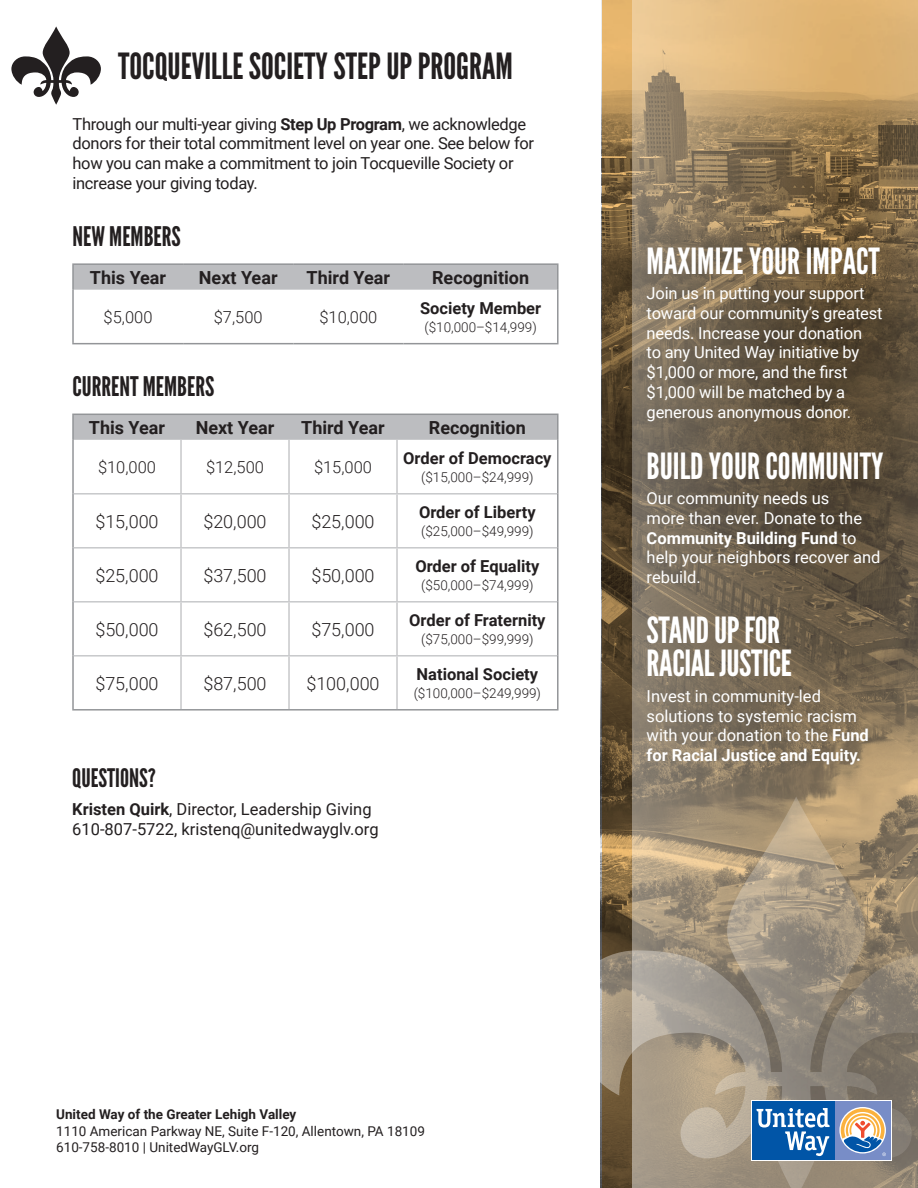
<style>
.page{position:relative;width:918px;height:1188px;background:#fff}
.page>*{position:absolute;margin:0;border:0;box-sizing:border-box;transform-origin:0 0}
.t1{font:36px "League Gothic";color:#fff}
.t2{font:36px "League Gothic";color:#231f20}
.t3{font:27px "League Gothic";color:#231f20}
.t4{font:25.5px "League Gothic";color:#231f20}
.t5{font:300 18px "Roboto";color:#231f20}
.t6{font:700 18px "Roboto";color:#231f20}
.t7{font:16.5px/19.8px "Roboto";letter-spacing:-.01em;color:#fff}
.t8{font:16.5px/19.8px "Roboto";letter-spacing:-.02em;color:#231f20}
.t9{font:700 16.5px "Roboto";color:#231f20}
.t10{font:16.5px "Roboto";color:#231f20}
.t11{font:300 16.5px "Roboto";color:#231f20}
.t12{font:300 13.5px "Roboto";color:#231f20}
.t13{font:13.5px "Roboto";color:#231f20}
.t14{font:700 13.5px "Roboto";color:#231f20}
.s1{font-weight:700}
</style>
<div class="page">
<svg style="left:602px;top:0;width:31px;height:796px;background:#715937"></svg>
<svg style="left:633px;top:0;width:285px;height:796px;background:#847155"></svg>
<svg style="left:11px;top:26px;width:90px;height:79px"></svg>
<svg style="left:600px;top:796px;width:318px;height:392px;background:#9d8e79"></svg>
<div style="left:751px;top:1100px;width:141px;height:61px;background:#fff"></div>
<div style="left:835px;top:1101px;width:56px;height:59px;background:#788dc7"></div>
<div style="left:752px;top:1101px;width:83px;height:59px;background:#0155a7"></div>
<svg style="left:757px;top:1108px;width:73px;height:48px"></svg>
<svg style="left:841px;top:1108px;width:45px;height:48px"></svg>
<div style="left:74px;top:265px;width:483px;height:25px;background:#bcbdc0"></div>
<hr style="left:72px;top:263px;width:111px;height:2px;background:#939598">
<hr style="left:72px;top:265px;width:2px;height:25px;background:#939598">
<hr style="left:183px;top:263px;width:110px;height:2px;background:#939598">
<hr style="left:293px;top:263px;width:110px;height:2px;background:#939598">
<hr style="left:403px;top:263px;width:156px;height:2px;background:#939598">
<hr style="left:557px;top:265px;width:2px;height:25px;background:#939598">
<hr style="left:72px;top:290px;width:2px;height:53px;background:#939598">
<hr style="left:557px;top:290px;width:2px;height:53px;background:#939598">
<hr style="left:72px;top:343px;width:111px;height:1px;background:#939598">
<hr style="left:183px;top:343px;width:110px;height:1px;background:#939598">
<hr style="left:293px;top:343px;width:110px;height:1px;background:#939598">
<hr style="left:403px;top:343px;width:156px;height:1px;background:#939598">
<div style="left:74px;top:415px;width:483px;height:25px;background:#bcbdc0"></div>
<hr style="left:72px;top:414px;width:109px;height:1px;background:#939598">
<hr style="left:72px;top:415px;width:2px;height:25px;background:#939598">
<hr style="left:181px;top:414px;width:108px;height:1px;background:#939598">
<hr style="left:289px;top:414px;width:108px;height:1px;background:#939598">
<hr style="left:397px;top:414px;width:162px;height:1px;background:#939598">
<hr style="left:557px;top:415px;width:2px;height:25px;background:#939598">
<hr style="left:72px;top:440px;width:2px;height:54px;background:#939598">
<hr style="left:557px;top:440px;width:2px;height:54px;background:#939598">
<hr style="left:72px;top:494px;width:2px;height:54px;background:#939598">
<hr style="left:557px;top:494px;width:2px;height:54px;background:#939598">
<hr style="left:72px;top:548px;width:2px;height:54px;background:#939598">
<hr style="left:557px;top:548px;width:2px;height:54px;background:#939598">
<hr style="left:72px;top:602px;width:2px;height:54px;background:#939598">
<hr style="left:557px;top:602px;width:2px;height:54px;background:#939598">
<hr style="left:72px;top:656px;width:2px;height:53px;background:#939598">
<hr style="left:557px;top:656px;width:2px;height:53px;background:#939598">
<hr style="left:72px;top:709px;width:109px;height:2px;background:#939598">
<hr style="left:181px;top:709px;width:108px;height:2px;background:#939598">
<hr style="left:289px;top:709px;width:108px;height:2px;background:#939598">
<hr style="left:397px;top:709px;width:162px;height:2px;background:#939598">
<hr style="left:180px;top:440px;width:2px;height:53px;background:#c7c8ca">
<hr style="left:288px;top:440px;width:2px;height:53px;background:#c7c8ca">
<hr style="left:396px;top:440px;width:2px;height:53px;background:#c7c8ca">
<hr style="left:74px;top:493px;width:107px;height:2px;background:#c7c8ca">
<hr style="left:181px;top:493px;width:108px;height:2px;background:#c7c8ca">
<hr style="left:180px;top:495px;width:2px;height:52px;background:#c7c8ca">
<hr style="left:289px;top:493px;width:108px;height:2px;background:#c7c8ca">
<hr style="left:288px;top:495px;width:2px;height:52px;background:#c7c8ca">
<hr style="left:397px;top:493px;width:160px;height:2px;background:#c7c8ca">
<hr style="left:396px;top:495px;width:2px;height:52px;background:#c7c8ca">
<hr style="left:74px;top:547px;width:107px;height:2px;background:#c7c8ca">
<hr style="left:181px;top:547px;width:108px;height:2px;background:#c7c8ca">
<hr style="left:180px;top:549px;width:2px;height:52px;background:#c7c8ca">
<hr style="left:289px;top:547px;width:108px;height:2px;background:#c7c8ca">
<hr style="left:288px;top:549px;width:2px;height:52px;background:#c7c8ca">
<hr style="left:397px;top:547px;width:160px;height:2px;background:#c7c8ca">
<hr style="left:396px;top:549px;width:2px;height:52px;background:#c7c8ca">
<hr style="left:74px;top:601px;width:107px;height:2px;background:#c7c8ca">
<hr style="left:181px;top:601px;width:108px;height:2px;background:#c7c8ca">
<hr style="left:180px;top:603px;width:2px;height:52px;background:#c7c8ca">
<hr style="left:289px;top:601px;width:108px;height:2px;background:#c7c8ca">
<hr style="left:288px;top:603px;width:2px;height:52px;background:#c7c8ca">
<hr style="left:397px;top:601px;width:160px;height:2px;background:#c7c8ca">
<hr style="left:396px;top:603px;width:2px;height:52px;background:#c7c8ca">
<hr style="left:74px;top:655px;width:107px;height:2px;background:#c7c8ca">
<hr style="left:181px;top:655px;width:108px;height:2px;background:#c7c8ca">
<hr style="left:180px;top:657px;width:2px;height:52px;background:#c7c8ca">
<hr style="left:289px;top:655px;width:108px;height:2px;background:#c7c8ca">
<hr style="left:288px;top:657px;width:2px;height:52px;background:#c7c8ca">
<hr style="left:397px;top:655px;width:160px;height:2px;background:#c7c8ca">
<hr style="left:396px;top:657px;width:2px;height:52px;background:#c7c8ca">
<p class="t2" style="left:118px;top:45px;width:396px">TOCQUEVILLE SOCIETY STEP UP PROGRAM</p>
<p class="t8" style="left:73px;top:113px;width:463px">Through our multi-year giving <span class="s1">Step Up Program</span>, we acknowledge donors for their total commitment level on year one. See below for how you can make a commitment to join Tocqueville Society or increase your giving today.</p>
<p class="t3" style="left:73px;top:221px;width:110px">NEW MEMBERS</p>
<p class="t6" style="left:90px;top:265px;width:78px">This Year</p>
<p class="t6" style="left:199px;top:265px;width:80px">Next Year</p>
<p class="t6" style="left:307px;top:265px;width:85px">Third Year</p>
<p class="t6" style="left:432px;top:265px;width:99px">Recognition</p>
<p class="t11" style="left:104px;top:305px;width:50px">$5,000</p>
<p class="t11" style="left:214px;top:305px;width:50px">$7,500</p>
<p class="t11" style="left:319px;top:305px;width:59px">$10,000</p>
<p class="t9" style="left:420px;top:297px;width:123px">Society Member</p>
<p class="t12" style="left:424px;top:318px;width:114px">($10,000–$14,999)</p>
<p class="t3" style="left:73px;top:371px;width:143px">CURRENT MEMBERS</p>
<p class="t6" style="left:89px;top:415px;width:78px">This Year</p>
<p class="t6" style="left:196px;top:415px;width:80px">Next Year</p>
<p class="t6" style="left:301px;top:415px;width:85px">Third Year</p>
<p class="t6" style="left:429px;top:415px;width:99px">Recognition</p>
<p class="t11" style="left:98px;top:456px;width:59px">$10,000</p>
<p class="t11" style="left:206px;top:456px;width:59px">$12,500</p>
<p class="t11" style="left:314px;top:456px;width:59px">$15,000</p>
<p class="t9" style="left:403px;top:447px;width:150px">Order of Democracy</p>
<p class="t12" style="left:421px;top:468px;width:114px">($15,000–$24,999)</p>
<p class="t5" style="left:95px;top:509px;width:65px">$15,000</p>
<p class="t5" style="left:203px;top:509px;width:65px">$20,000</p>
<p class="t5" style="left:311px;top:509px;width:65px">$25,000</p>
<p class="t9" style="left:419px;top:501px;width:118px">Order of Liberty</p>
<p class="t12" style="left:421px;top:522px;width:114px">($25,000–$49,999)</p>
<p class="t5" style="left:95px;top:563px;width:65px">$25,000</p>
<p class="t5" style="left:203px;top:563px;width:65px">$37,500</p>
<p class="t5" style="left:311px;top:563px;width:65px">$50,000</p>
<p class="t9" style="left:415px;top:555px;width:126px">Order of Equality</p>
<p class="t12" style="left:421px;top:576px;width:114px">($50,000–$74,999)</p>
<p class="t5" style="left:95px;top:617px;width:65px">$50,000</p>
<p class="t5" style="left:203px;top:617px;width:65px">$62,500</p>
<p class="t5" style="left:311px;top:617px;width:65px">$75,000</p>
<p class="t9" style="left:409px;top:609px;width:138px">Order of Fraternity</p>
<p class="t12" style="left:421px;top:630px;width:114px">($75,000–$99,999)</p>
<p class="t5" style="left:95px;top:671px;width:65px">$75,000</p>
<p class="t5" style="left:203px;top:671px;width:65px">$87,500</p>
<p class="t5" style="left:306px;top:671px;width:75px">$100,000</p>
<p class="t9" style="left:417px;top:663px;width:123px">National Society</p>
<p class="t12" style="left:414px;top:684px;width:129px">($100,000–$249,999)</p>
<p class="t4" style="left:72px;top:762px;width:85px">QUESTIONS?</p>
<p class="t10" style="left:72px;top:798px;width:301px"><span class="s1">Kristen Quirk</span>, Director, Leadership Giving</p>
<p class="t10" style="left:72px;top:817px;width:308px">610-807-5722, kristenq@unitedwayglv.org</p>
<p class="t1" style="left:647px;top:239px;width:235px">MAXIMIZE YOUR IMPACT</p>
<p class="t7" style="left:647px;top:283px;width:237px">Join us in putting your support toward our community’s greatest needs. Increase your donation<br>to any United Way initiative by $1,000 or more, and the first $1,000 will be matched by a generous anonymous donor.</p>
<p class="t1" style="left:647px;top:444px;width:238px">BUILD YOUR COMMUNITY</p>
<p class="t7" style="left:647px;top:488px;width:235px">Our community needs us<br>more than ever. Donate to the<br><span class="s1">Community Building Fund</span> to help your neighbors recover and rebuild.</p>
<p class="t1" style="left:647px;top:609px;width:135px">STAND UP FOR</p>
<p class="t1" style="left:647px;top:642px;width:147px">RACIAL JUSTICE</p>
<p class="t7" style="left:647px;top:685px;width:224px">Invest in community-led solutions to systemic racism with your donation to the <span class="s1">Fund for Racial Justice and Equity.</span></p>
<p class="t14" style="left:56px;top:1105px;width:242px">United Way of the Greater Lehigh Valley</p>
<p class="t13" style="left:56px;top:1121px;width:370px">1110 American Parkway NE, Suite F-120, Allentown, PA 18109</p>
<p class="t13" style="left:56px;top:1138px;width:204px">610-758-8010 | UnitedWayGLV.org</p>
</div>
